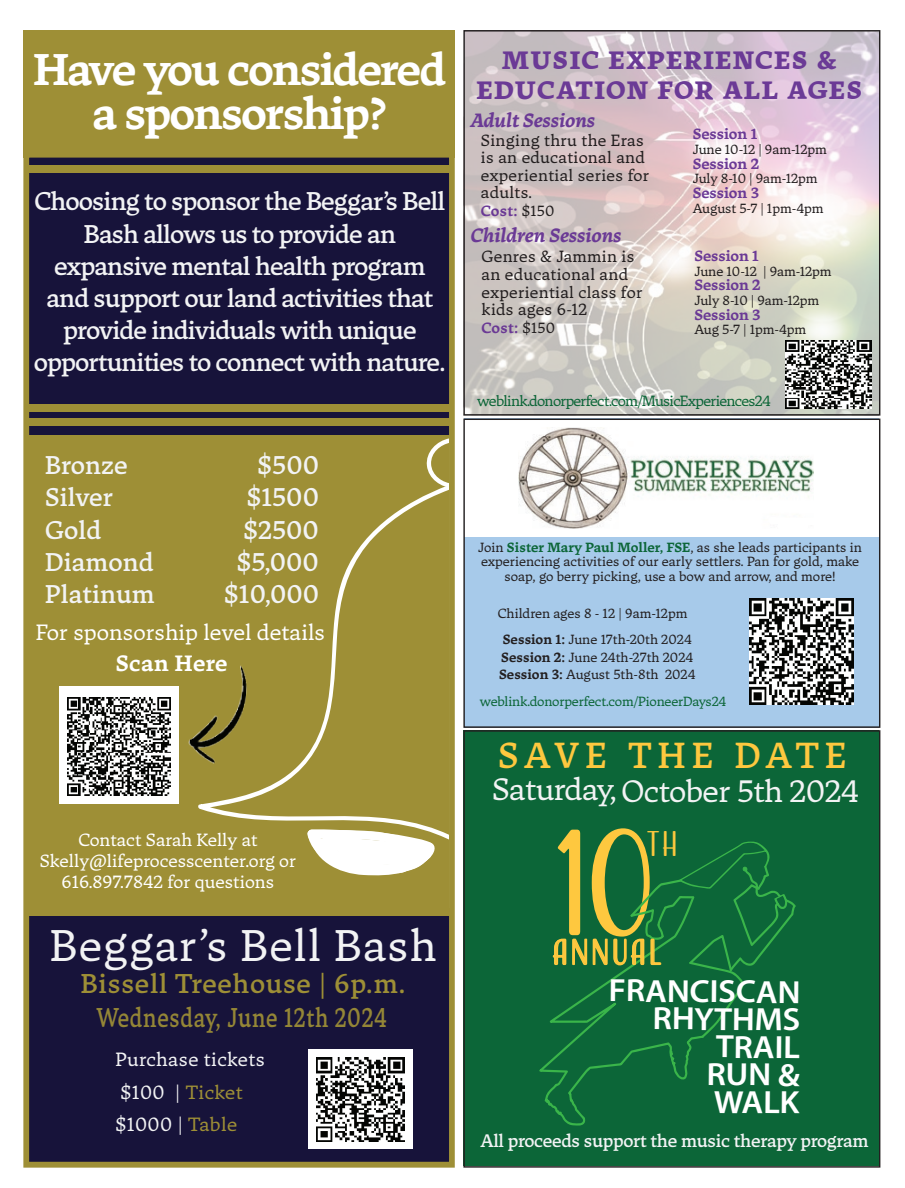
<style>
.page{position:relative;width:905px;height:1188px;background:#fff}
.page>*{position:absolute;margin:0;border:0;box-sizing:border-box;transform-origin:0 0}
.t1{font:140.7px "Adorn S Condensed Sans";color:#fec83f}
.t2{font:700 43.95px/44px "Tuna";letter-spacing:-.045em;color:#fff;text-align:center}
.t3{font:43.95px "Tuna";letter-spacing:.025em;color:#f2f3f4}
.t4{font:500 35.25px "Tuna";letter-spacing:.17em;color:#fec83f}
.t5{font:33.3px "Adorn S Condensed Sans";letter-spacing:.055em;color:#fec83f}
.t6{font:600 32.25px/27.8px "Myriad Pro";letter-spacing:-.02em;color:#fff;text-align:right;scale:1.06 1}
.t7{font:30.75px "Tuna";letter-spacing:-.02em;color:#f2f3f4}
.t8{font:500 26.4px "Tuna";letter-spacing:.025em;color:#9e8f36;scale:.78 1}
.t9{font:500 26.4px "Tuna";letter-spacing:.025em;color:#9e8f36}
.t10{font:500 24.9px/32.2px "Tuna";letter-spacing:-.035em;color:#f2f3f4;text-align:center}
.t11{font:800 24.9px/29.4px "Tuna";letter-spacing:.075em;color:#6b3a96;text-align:center}
.t12{font:500 24.9px "Tuna";color:#f2f3f4}
.t13{font:22.05px "Tuna";color:#fff}
.t14{font:700 22.05px "Tuna";letter-spacing:.015em;color:#fff}
.t15{font:19.05px/32.2px "Tuna";letter-spacing:.02em;color:#f2f3f4}
.t16{font:italic 700 19.05px "Tuna";letter-spacing:-.005em;color:#6b3a96}
.t17{font:17.55px/21.1px "Tuna";color:#fff;text-align:center}
.t18{font:500 17.55px "Tuna";letter-spacing:-.02em;color:#f2f3f4}
.t19{font:16.2px/17.5px "Tuna";letter-spacing:.015em;color:#231f20}
.t20{font:700 14.7px "Tuna";letter-spacing:-.005em;color:#6b3a96}
.t21{font:14.7px "Tuna";letter-spacing:-.05em;color:#0c6638}
.t22{font:13.2px/14.7px "Tuna";color:#231f20;text-align:center}
.t23{font:13.2px "Tuna";letter-spacing:-.015em;color:#0c6638}
.s1{color:#9e8f36}
.s2{font-weight:400;color:#231f20}
.s3{font-weight:700;color:#0c6638}
.s4{font-weight:700}
</style>
<div class="page">
<div style="left:463px;top:731px;width:416px;height:435px;background:#0c6638"></div>
<img style="left:465px;top:32px;width:413px;height:382px">
<div style="left:25px;top:433px;width:424px;height:478px;background:#9e8f36"></div>
<div style="left:28px;top:916px;width:422px;height:247px;background:#17133a"></div>
<div style="left:23px;top:30px;width:432px;height:128px;background:#9e8f36"></div>
<div style="left:29px;top:156px;width:421px;height:279px;background:#17133a"></div>
<div style="left:26px;top:165px;width:424px;height:7px;background:#9e8f36"></div>
<svg style="left:426px;top:438px;width:22px;height:46px"></svg>
<svg style="left:198px;top:484px;width:250px;height:355px"></svg>
<div style="left:23px;top:152px;width:432px;height:1016px;border:6px solid #9e8f36"></div>
<div style="left:26px;top:908px;width:424px;height:8px;background:#9e8f36"></div>
<img style="left:785px;top:341px;width:86px;height:67px">
<div style="left:26px;top:419px;width:424px;height:7px;background:#9e8f36"></div>
<div style="left:26px;top:404px;width:424px;height:7px;background:#9e8f36"></div>
<svg style="left:306px;top:829px;width:128px;height:46px"></svg>
<div style="left:308px;top:1049px;width:105px;height:100px;background:#fff"></div>
<img style="left:317px;top:1058px;width:87px;height:83px">
<img style="left:168px;top:645px;width:100px;height:138px">
<div style="left:59px;top:687px;width:120px;height:117px;background:#fff"></div>
<img style="left:68px;top:697px;width:102px;height:98px">
<svg style="left:539px;top:841px;width:256px;height:285px"></svg>
<div style="left:465px;top:419px;width:414px;height:309px;background:#a7caea"></div>
<img style="left:749px;top:599px;width:104px;height:105px">
<div style="left:465px;top:419px;width:414px;height:118px;background:#fff"></div>
<img style="left:518px;top:427px;width:295px;height:102px">
<div style="left:463px;top:419px;width:417px;height:309px;border:1px solid #231f20"></div>
<svg style="left:767px;top:517px;width:46px;height:12px"></svg>
<h2 class="t2" style="left:33px;top:48px;width:414px">Have you considered a sponsorship?</h2>
<h3 class="t10" style="left:34px;top:185px;width:413px">Choosing to sponsor the Beggar’s Bell Bash allows us to provide an expansive mental health program and support our land activities that provide individuals with unique opportunities to connect with nature.</h3>
<h3 class="t10" style="left:45px;top:449px;width:84px">Bronze</h3>
<h3 class="t10" style="left:257px;top:449px;width:63px">$500</h3>
<h3 class="t10" style="left:45px;top:481px;width:69px">Silver</h3>
<h3 class="t10" style="left:247px;top:481px;width:74px">$1500</h3>
<h3 class="t10" style="left:45px;top:514px;width:58px">Gold</h3>
<h3 class="t10" style="left:243px;top:514px;width:77px">$2500</h3>
<h3 class="t12" style="left:45px;top:546px;width:110px">Diamond</h3>
<h3 class="t10" style="left:237px;top:546px;width:84px">$5,000</h3>
<h3 class="t12" style="left:45px;top:579px;width:111px">Platinum</h3>
<h3 class="t10" style="left:224px;top:578px;width:96px">$10,000</h3>
<h3 class="t13" style="left:36px;top:618px;width:291px">For sponsorship level details</h3>
<h3 class="t14" style="left:116px;top:650px;width:113px">Scan Here</h3>
<h3 class="t17" style="left:40px;top:829px;width:258px">Contact Sarah Kelly at<br>Skelly@lifeprocesscenter.org or<br>616.897.7842 for questions</h3>
<h2 class="t3" style="left:50px;top:918px;width:388px">Beggar’s Bell Bash</h2>
<h3 class="t9" style="left:81px;top:968px;width:326px">Bissell Treehouse | 6p.m.</h3>
<h3 class="t8" style="left:96px;top:1001px;width:374px">Wednesday, June 12th 2024</h3>
<h3 class="t15" style="left:115px;top:1044px;width:151px">Purchase tickets $100 | <span class="s1">Ticket </span>$1000 | <span class="s1">Table</span></h3>
<h3 class="t11" style="left:477px;top:46px;width:387px">MUSIC EXPERIENCES &amp;<br>EDUCATION FOR ALL AGES</h3>
<h3 class="t16" style="left:471px;top:108px;width:126px">Adult Sessions</h3>
<p class="t19" style="left:481px;top:131px;width:170px">Singing thru the Eras is an educational and experiential series for adults.</p>
<p class="t20" style="left:481px;top:202px;width:75px">Cost: <span class="s2">$150</span></p>
<h3 class="t16" style="left:471px;top:224px;width:152px">Children Sessions</h3>
<p class="t19" style="left:481px;top:248px;width:162px">Genres &amp; Jammin is an educational and experiential class for kids ages 6-12</p>
<p class="t20" style="left:481px;top:318px;width:75px">Cost: <span class="s2">$150</span></p>
<p class="t20" style="left:692px;top:125px;width:66px">Session 1</p>
<p class="t22" style="left:692px;top:142px;width:136px">June 10-12 | 9am-12pm</p>
<p class="t20" style="left:692px;top:154px;width:68px">Session 2</p>
<p class="t22" style="left:692px;top:171px;width:126px">July 8-10 | 9am-12pm</p>
<p class="t20" style="left:692px;top:183px;width:68px">Session 3</p>
<p class="t22" style="left:692px;top:201px;width:132px">August 5-7 | 1pm-4pm</p>
<p class="t20" style="left:694px;top:247px;width:66px">Session 1</p>
<p class="t22" style="left:694px;top:264px;width:139px">June 10-12 | 9am-12pm</p>
<p class="t20" style="left:694px;top:276px;width:68px">Session 2</p>
<p class="t22" style="left:694px;top:293px;width:126px">July 8-10 | 9am-12pm</p>
<p class="t20" style="left:694px;top:305px;width:68px">Session 3</p>
<p class="t22" style="left:694px;top:322px;width:113px">Aug 5-7 | 1pm-4pm</p>
<p class="t21" style="left:477px;top:391px;width:295px">weblink.donorperfect.com/MusicExperiences24</p>
<p class="t22" style="left:478px;top:540px;width:385px">Join <span class="s3">Sister Mary Paul Moller, FSE</span>, as she leads participants in experiencing activities of our early settlers. Pan for gold, make soap, go berry picking, use a bow and arrow, and more!</p>
<p class="t22" style="left:498px;top:600px;width:195px;line-height:26.1px">Children ages 8 - 12 | 9am-12pm<br><span class="s4">Session 1:</span> June 17th-20th 2024</p>
<p class="t22" style="left:499px;top:648px;width:198px;line-height:17.7px;text-align:left"><span class="s4">Session 2:</span> June 24th-27th 2024<br><span class="s4">Session 3:</span> August 5th-8th 2024</p>
<p class="t23" style="left:480px;top:693px;width:248px">weblink.donorperfect.com/PioneerDays24</p>
<h3 class="t4" style="left:498px;top:734px;width:350px">SAVE THE DATE</h3>
<h3 class="t7" style="left:492px;top:771px;width:368px">Saturday,October 5th 2024</h3>
<h1 class="t1" style="left:553px;top:796px;width:106px">10</h1>
<h3 class="t5" style="left:646px;top:824px;width:33px">TH</h3>
<h3 class="t5" style="left:552px;top:931px;width:111px">ANNUAL</h3>
<h3 class="t6" style="left:608px;top:977px;width:183px">FRANCISCAN<br>RHYTHMS<br>TRAIL<br>RUN &amp;<br>WALK</h3>
<h3 class="t18" style="left:480px;top:1130px;width:390px">All proceeds support the music therapy program</h3>
</div>
